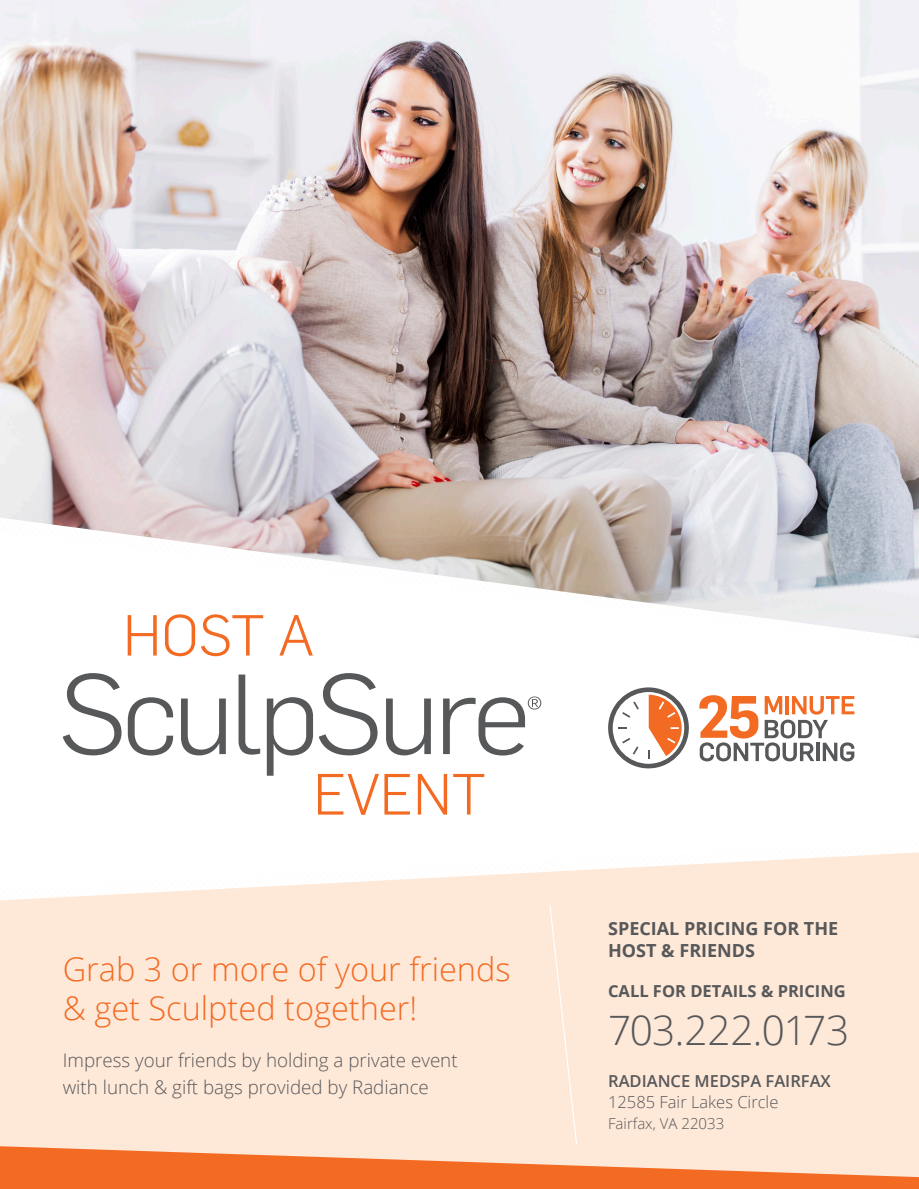
<style>
.page{position:relative;width:919px;height:1189px;background:#fff}
.page>*{position:absolute;margin:0;border:0;box-sizing:border-box;transform-origin:0 0}
.t1{font:300 57px "Flama";color:#f36b23}
.t2{font:300 56.55px "Flama";color:#f36b23}
.t3{font:300 40.5px "Open Sans";letter-spacing:-.02em;color:#57585a}
.t4{font:300 32.55px/39px "Open Sans";color:#f36b23}
.t5{font:300 18.75px/27px "Open Sans";color:#57585a}
.t6{font:700 18px/21.6px "Open Sans";color:#57585a}
.t7{font:700 16.5px "Open Sans";color:#57585a}
.t8{font:600 16.5px "Open Sans";color:#57585a}
.t9{font:300 16.5px "Open Sans";color:#57585a}
.t10{font:300 15px "Open Sans";color:#57585a}
</style>
<div class="page">
<div style="left:0;top:1078px;width:918px;height:110px;background:#f36b23"></div>
<img style="left:0;top:0;width:918px;height:639px">
<svg style="left:0;top:852px;width:918px;height:325px;fill:#fee8d8"></svg>
<svg style="left:699px;top:695px;width:155px;height:66px"></svg>
<svg style="left:815px;top:742px;width:4px;height:19px"></svg>
<svg style="left:608px;top:687px;width:80px;height:81px"></svg>
<svg style="left:63px;top:673px;width:58px;height:82px"></svg>
<svg style="left:128px;top:697px;width:45px;height:58px"></svg>
<svg style="left:181px;top:698px;width:45px;height:57px"></svg>
<svg style="left:238px;top:674px;width:22px;height:80px"></svg>
<svg style="left:267px;top:673px;width:110px;height:102px"></svg>
<svg style="left:386px;top:698px;width:44px;height:57px"></svg>
<svg style="left:443px;top:696px;width:98px;height:59px"></svg>
<div style="left:548px;top:903px;width:29px;height:242px;background:#fee8d8"></div>
<p class="t2" style="left:123px;top:593px;width:193px">HOST A</p>
<p class="t1" style="left:313px;top:751px;width:174px">EVENT</p>
<p class="t4" style="left:63px;top:948px;width:449px">Grab 3 or more of your friends &amp; get Sculpted together!</p>
<p class="t5" style="left:63px;top:1045px;width:396px">Impress your friends by holding a private event with lunch &amp; gift bags provided by Radiance</p>
<p class="t6" style="left:608px;top:917px;width:231px">SPECIAL PRICING FOR THE<br>HOST &amp; FRIENDS</p>
<p class="t7" style="left:608px;top:978px;width:239px">CALL FOR DETAILS &amp; PRICING</p>
<p class="t3" style="left:608px;top:1002px;width:243px">703.222.0173</p>
<p class="t8" style="left:608px;top:1069px;width:224px">RADIANCE MEDSPA FAIRFAX</p>
<p class="t9" style="left:608px;top:1090px;width:172px">12585 Fair Lakes Circle</p>
<p class="t10" style="left:608px;top:1112px;width:118px">Fairfax, VA 22033</p>
</div>
